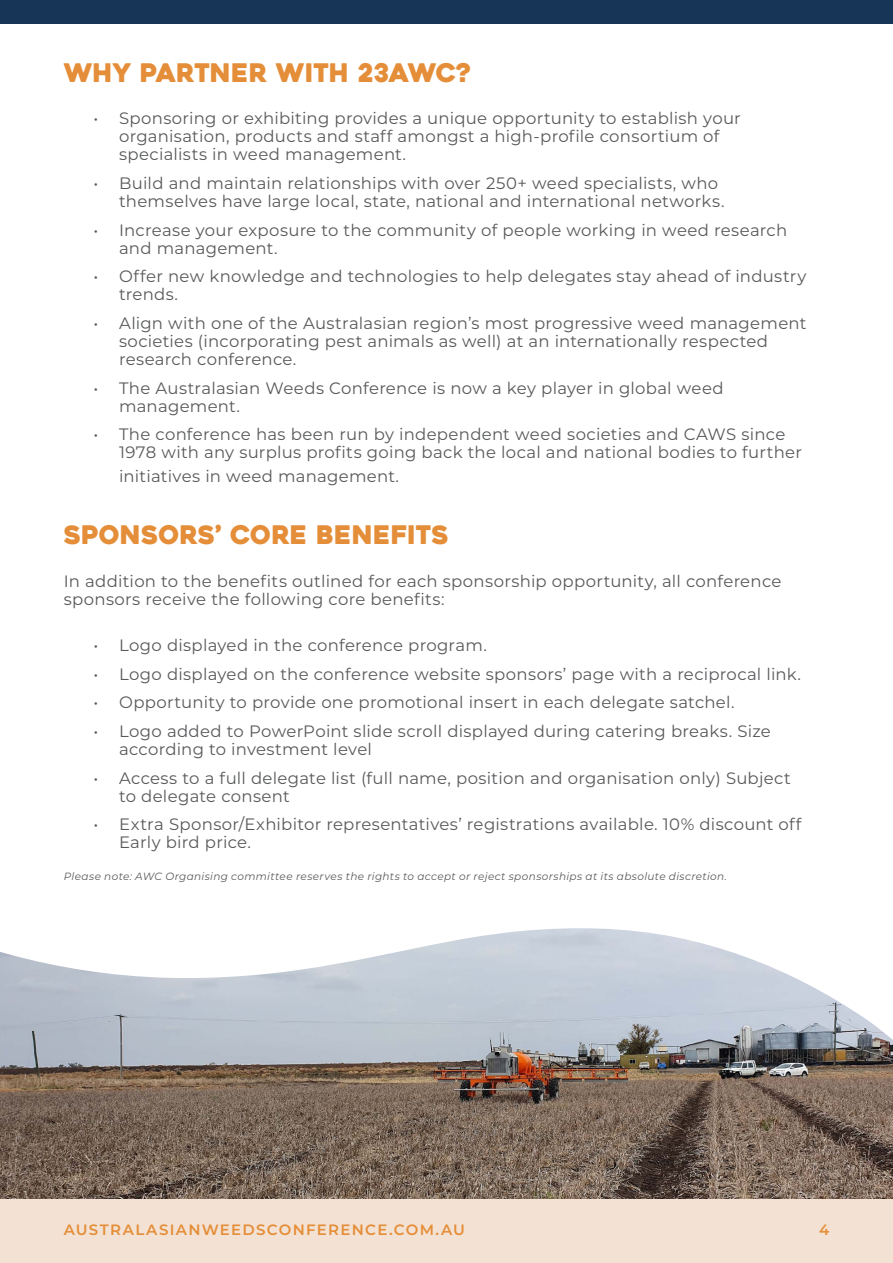
<style>
.page{position:relative;width:893px;height:1263px;background:#fff}
.page>*{position:absolute;margin:0;border:0;box-sizing:border-box;transform-origin:0 0}
.t1{font:25.5px "Heavitas";color:#e58e39}
.t2{font:16.5px/18px "Montserrat";letter-spacing:.015em;color:#58595b}
.t3{font:600 15px "Montserrat";letter-spacing:.085em;color:#e58e39}
.t4{font:600 15px "Montserrat";color:#e68f39}
.t5{font:italic 10.5px "Montserrat";letter-spacing:.035em;color:#58595b}
</style>
<div class="page">
<img style="left:0;top:1066px;width:893px;height:133px">
<div style="left:0;top:1199px;width:893px;height:64px;background:#f3e2d3"></div>
<svg style="left:0;top:928px;width:893px;height:138px"></svg>
<div style="left:0;top:0;width:893px;height:23px;background:#173657"></div>
<h1 class="t1" style="left:64px;top:57px;width:409px">WHY PARTNER WITH 23AWC?</h1>
<p class="t2" style="left:119px;top:109px;width:623px;text-indent:-26px">• Sponsoring or exhibiting provides a unique opportunity to establish your organisation, products and staff amongst a high-profile consortium of specialists in weed management.</p>
<p class="t2" style="left:119px;top:174px;width:607px;text-indent:-26px">• Build and maintain relationships with over 250+ weed specialists, who themselves have large local, state, national and international networks.</p>
<p class="t2" style="left:119px;top:220px;width:670px;text-indent:-26px">• Increase your exposure to the community of people working in weed research and management.</p>
<p class="t2" style="left:119px;top:267px;width:689px;text-indent:-26px">• Offer new knowledge and technologies to help delegates stay ahead of industry trends.</p>
<p class="t2" style="left:119px;top:313px;width:689px;text-indent:-26px">• Align with one of the Australasian region’s most progressive weed management societies (incorporating pest animals as well) at an internationally respected research conference.</p>
<p class="t2" style="left:119px;top:378px;width:606px;text-indent:-26px">• The Australasian Weeds Conference is now a key player in global weed management.</p>
<p class="t2" style="left:119px;top:425px;width:684px;text-indent:-26px">• The conference has been run by independent weed societies and CAWS since<br>1978 with any surplus profits going back the local and national bodies to further</p>
<p class="t2" style="left:119px;top:467px;width:282px">initiatives in weed management.</p>
<h1 class="t1" style="left:64px;top:519px;width:386px">SPONSORS’ CORE BENEFITS</h1>
<p class="t2" style="left:64px;top:571px;width:719px">In addition to the benefits outlined for each sponsorship opportunity, all conference sponsors receive the following core benefits:</p>
<p class="t2" style="left:94px;top:636px;width:395px">• Logo displayed in the conference program.</p>
<p class="t2" style="left:94px;top:664px;width:709px">• Logo displayed on the conference website sponsors’ page with a reciprocal link.</p>
<p class="t2" style="left:94px;top:693px;width:642px">• Opportunity to provide one promotional insert in each delegate satchel.</p>
<p class="t2" style="left:119px;top:722px;width:653px;text-indent:-26px">• Logo added to PowerPoint slide scroll displayed during catering breaks. Size according to investment level</p>
<p class="t2" style="left:119px;top:768px;width:673px;text-indent:-26px">• Access to a full delegate list (full name, position and organisation only) Subject to delegate consent</p>
<p class="t2" style="left:119px;top:815px;width:684px;text-indent:-26px">• Extra Sponsor/Exhibitor representatives’ registrations available. 10% discount off<br>Early bird price.</p>
<p class="t5" style="left:64px;top:869px;width:665px">Please note: AWC Organising committee reserves the rights to accept or reject sponsorships at its absolute discretion.</p>
<p class="t3" style="left:64px;top:1219px;width:403px">AUSTRALASIANWEEDSCONFERENCE.COM.AU</p>
<p class="t4" style="left:819px;top:1219px;width:12px">4</p>
</div>
